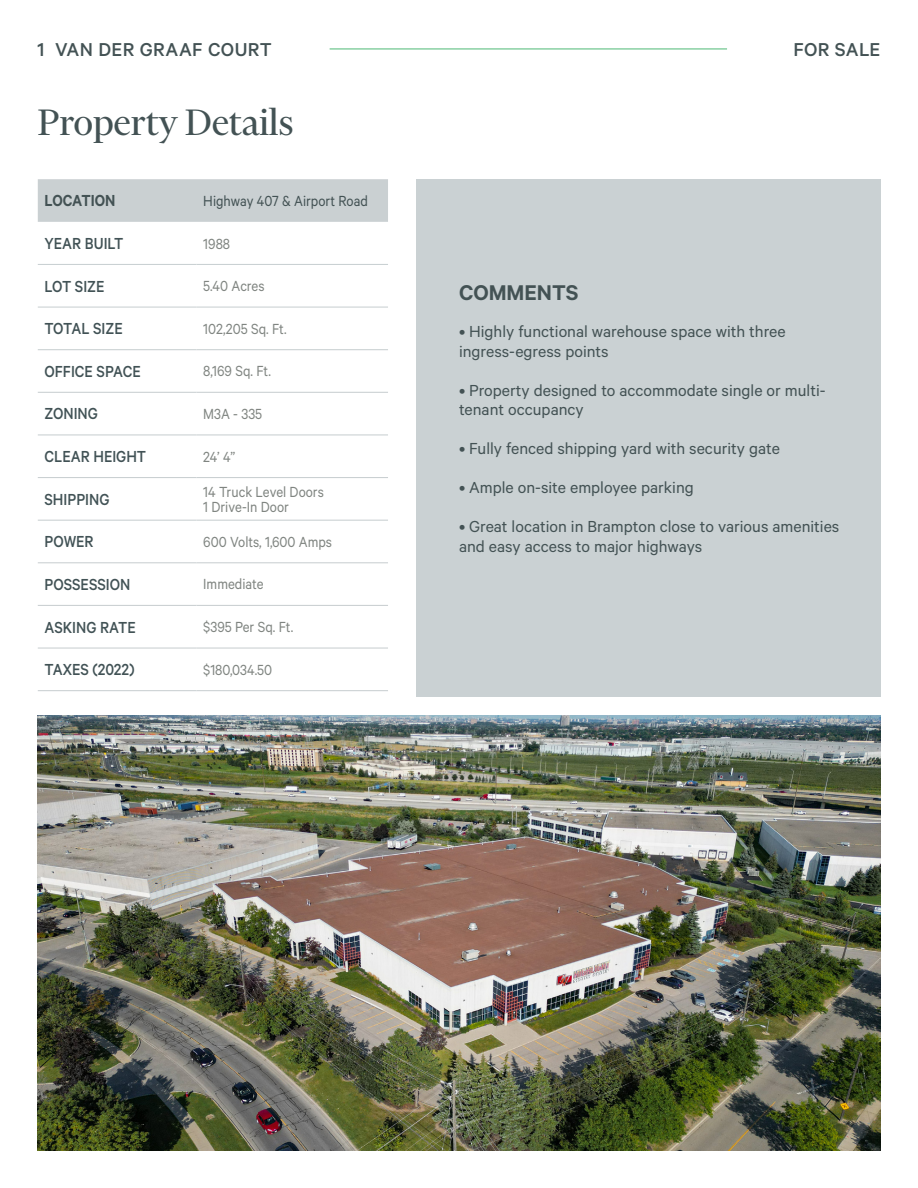
<style>
.page{position:relative;width:918px;height:1188px;background:#fff}
.page>*{position:absolute;margin:0;border:0;box-sizing:border-box;transform-origin:0 0}
.Heading_Large{font:42px "Financier Display";color:#435254}
.Subheading_Small{font:600 24px "Calibre";color:#435254}
.t1{font:500 21px "Calibre";letter-spacing:.015em;color:#435254}
.Body_Copy{font:18px/19.5px "Calibre";color:#435254}
.Table_Content_Bold{font:500 18px "Calibre";color:#415255;scale:.9 1}
.Table_Header_Bold{font:600 18px "Calibre";color:#435254;scale:.9 1}
.Table_Content{font:16.5px "Calibre";color:#808581;scale:.9 1}
.Table_Header{font:16.5px "Calibre";color:#435254;scale:.9 1}
</style>
<div class="page">
<div style="left:416px;top:179px;width:464px;height:518px;background:#cad1d3"></div>
<div style="left:38px;top:179px;width:350px;height:43px;background:#cad0d2"></div>
<hr style="left:38px;top:349px;width:159px;height:1px;background:#cad0d2">
<hr style="left:197px;top:349px;width:191px;height:1px;background:#cad0d2">
<hr style="left:38px;top:392px;width:159px;height:1px;background:#cad0d2">
<hr style="left:197px;top:392px;width:191px;height:1px;background:#cad0d2">
<hr style="left:38px;top:434px;width:159px;height:1px;background:#cad0d2">
<hr style="left:197px;top:434px;width:191px;height:1px;background:#cad0d2">
<hr style="left:38px;top:477px;width:159px;height:1px;background:#cad0d2">
<hr style="left:197px;top:477px;width:191px;height:1px;background:#cad0d2">
<hr style="left:38px;top:520px;width:159px;height:1px;background:#cad0d2">
<hr style="left:197px;top:520px;width:191px;height:1px;background:#cad0d2">
<hr style="left:38px;top:562px;width:159px;height:1px;background:#cad0d2">
<hr style="left:197px;top:562px;width:191px;height:1px;background:#cad0d2">
<hr style="left:38px;top:605px;width:159px;height:1px;background:#cad0d2">
<hr style="left:197px;top:605px;width:191px;height:1px;background:#cad0d2">
<hr style="left:38px;top:648px;width:159px;height:1px;background:#cad0d2">
<hr style="left:197px;top:648px;width:191px;height:1px;background:#cad0d2">
<hr style="left:38px;top:690px;width:159px;height:1px;background:#cad0d2">
<hr style="left:197px;top:690px;width:191px;height:1px;background:#cad0d2">
<hr style="left:38px;top:264px;width:159px;height:1px;background:#cad1d3">
<hr style="left:197px;top:264px;width:191px;height:1px;background:#cad1d3">
<hr style="left:38px;top:307px;width:159px;height:1px;background:#cad1d3">
<hr style="left:197px;top:307px;width:191px;height:1px;background:#cad1d3">
<hr style="left:330px;top:48px;width:397px;height:1px;background:#62c084">
<img style="left:38px;top:716px;width:842px;height:434px">
<p class="t1" style="left:38px;top:38px;width:236px">1 VAN DER GRAAF COURT</p>
<p class="t1" style="left:793px;top:38px;width:88px">FOR SALE</p>
<p class="Heading_Large" style="left:38px;top:101px;width:257px">Property Details</p>
<p class="Table_Header_Bold" style="left:45px;top:190px;width:80px">LOCATION</p>
<p class="Table_Header" style="left:203px;top:191px;width:184px">Highway 407 &amp; Airport Road</p>
<p class="Table_Content_Bold" style="left:45px;top:233px;width:89px">YEAR BUILT</p>
<p class="Table_Content" style="left:203px;top:234px;width:31px">1988</p>
<p class="Table_Content_Bold" style="left:45px;top:276px;width:68px">LOT SIZE</p>
<p class="Table_Content" style="left:203px;top:276px;width:70px">5.40 Acres</p>
<p class="Table_Content_Bold" style="left:45px;top:318px;width:88px">TOTAL SIZE</p>
<p class="Table_Content" style="left:203px;top:319px;width:94px">102,205 Sq. Ft.</p>
<p class="Table_Content_Bold" style="left:45px;top:361px;width:108px">OFFICE SPACE</p>
<p class="Table_Content" style="left:203px;top:362px;width:77px">8,169 Sq. Ft.</p>
<p class="Table_Content_Bold" style="left:45px;top:403px;width:61px">ZONING</p>
<p class="Table_Content" style="left:203px;top:404px;width:67px">M3A - 335</p>
<p class="Table_Content_Bold" style="left:45px;top:446px;width:115px">CLEAR HEIGHT</p>
<p class="Table_Content" style="left:203px;top:447px;width:37px">24’ 4”</p>
<p class="Table_Content_Bold" style="left:45px;top:489px;width:74px">SHIPPING</p>
<p class="Table_Content" style="left:203px;top:482px;width:135px">14 Truck Level Doors</p>
<p class="Table_Content" style="left:203px;top:497px;width:97px">1 Drive-In Door</p>
<p class="Table_Content_Bold" style="left:45px;top:531px;width:56px">POWER</p>
<p class="Table_Content" style="left:203px;top:532px;width:145px">600 Volts, 1,600 Amps</p>
<p class="Table_Content_Bold" style="left:45px;top:574px;width:97px">POSSESSION</p>
<p class="Table_Content" style="left:203px;top:575px;width:69px">Immediate</p>
<p class="Table_Content_Bold" style="left:45px;top:616px;width:103px">ASKING RATE</p>
<p class="Table_Content" style="left:203px;top:617px;width:102px">$395 Per Sq. Ft.</p>
<p class="Table_Content_Bold" style="left:45px;top:659px;width:102px">TAXES (2022)</p>
<p class="Table_Content" style="left:203px;top:660px;width:78px">$180,034.50</p>
<p class="Subheading_Small" style="left:459px;top:278px;width:121px">COMMENTS</p>
<p class="Body_Copy" style="left:459px;top:321px;width:328px">• Highly functional warehouse space with three ingress-egress points</p>
<p class="Body_Copy" style="left:459px;top:380px;width:368px">• Property designed to accommodate single or multi&shy;tenant occupancy</p>
<p class="Body_Copy" style="left:459px;top:438px;width:322px">• Fully fenced shipping yard with security gate</p>
<p class="Body_Copy" style="left:459px;top:477px;width:236px">• Ample on-site employee parking</p>
<p class="Body_Copy" style="left:459px;top:516px;width:382px">• Great location in Brampton close to various amenities and easy access to major highways</p>
</div>
